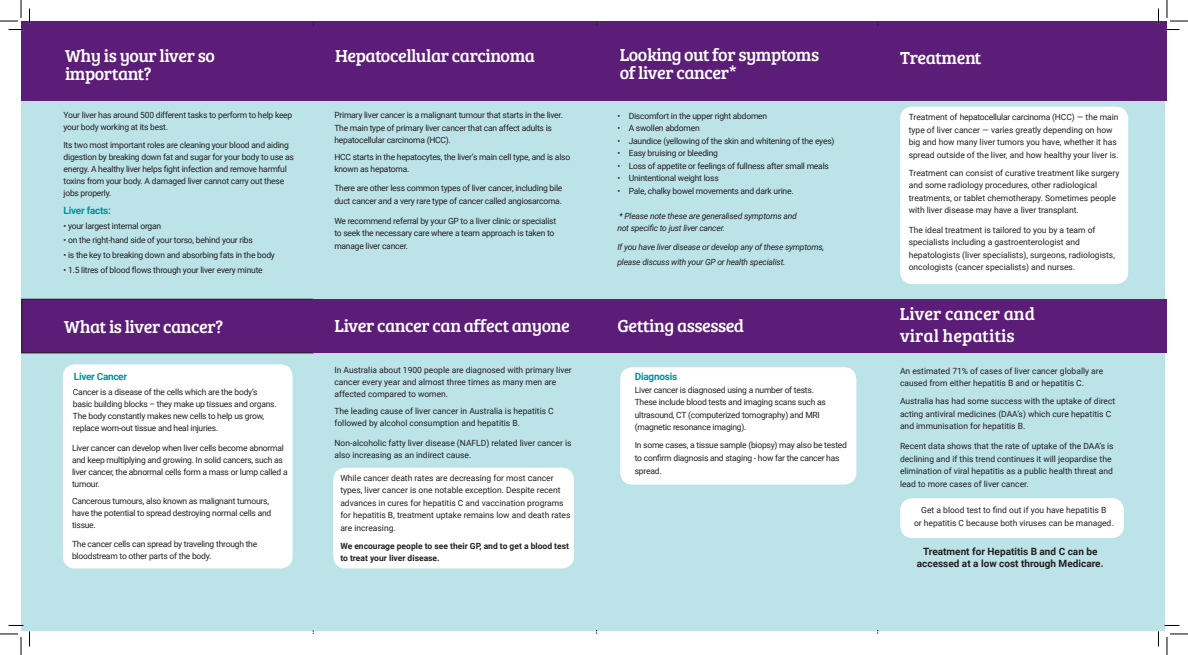
<style>
.page{position:relative;width:1188px;height:655px;background:#fff}
.page>*{position:absolute;margin:0;border:0;box-sizing:border-box;transform-origin:0 0}
.t1{font:18px/18px "Bree Serif";letter-spacing:-.025em;color:#fff}
.t2{font:18px "Bree Serif";color:#fff}
.t3{font:700 10px "Roboto";color:#231f20}
.t4{font:700 10px "Roboto";letter-spacing:-.025em;color:#00939b}
.t5{font:8.5px/12.5px "Roboto";letter-spacing:-.025em;color:#231f20}
.t6{font:8.5px/12.5px "Roboto";color:#231f20}
.t7{font:italic 8.5px/14.4px "Roboto";letter-spacing:-.025em;color:#231f20}
.t8{font:700 8.5px/12.5px "Roboto";color:#231f20}
</style>
<div class="page">
<div style="left:21px;top:98px;width:1143px;height:532px;background:#bbe3e8"></div>
<div style="left:21px;top:21px;width:1145px;height:79px;background:#5c1d78"></div>
<div style="left:63px;top:364px;width:229px;height:204px;background:#fff;border-radius:12px"></div>
<div style="left:22px;top:299px;width:291px;height:54px;background:#5c1d78"></div>
<div style="left:22px;top:299px;width:291px;height:54px;border:1px solid #231f20"></div>
<div style="left:620px;top:367px;width:236px;height:117px;background:#fff;border-radius:12px"></div>
<div style="left:900px;top:107px;width:227px;height:177px;background:#fff;border-radius:12px"></div>
<div style="left:312px;top:299px;width:285px;height:54px;background:#5c1d78"></div>
<div style="left:877px;top:299px;width:289px;height:54px;background:#5c1d78"></div>
<div style="left:591px;top:299px;width:291px;height:54px;background:#5c1d78"></div>
<div style="left:333px;top:467px;width:241px;height:101px;background:#fff;border-radius:12px"></div>
<div style="left:900px;top:498px;width:223px;height:40px;background:#fff;border-radius:12px"></div>
<svg style="left:0;top:0;width:30px;height:30px"></svg>
<svg style="left:0;top:625px;width:30px;height:29px"></svg>
<svg style="left:1157px;top:0;width:30px;height:30px"></svg>
<svg style="left:1157px;top:624px;width:30px;height:30px"></svg>
<p class="t1" style="left:65px;top:45px;width:151px">Why is your liver so important?</p>
<p class="t5" style="left:64px;top:109px;width:230px;line-height:12px">Your liver has around 500 different tasks to perform to help keep your body working at its best.</p>
<p class="t5" style="left:64px;top:138px;width:232px;line-height:12px">Its two most important roles are cleaning your blood and aiding digestion by breaking down fat and sugar for your body to use as energy. A healthy liver helps fight infection and remove harmful toxins from your body. A damaged liver cannot carry out these jobs properly.</p>
<p class="t4" style="left:64px;top:203px;width:49px">Liver facts:</p>
<p class="t5" style="left:64px;top:219px;width:99px">• your largest internal organ</p>
<p class="t5" style="left:64px;top:234px;width:191px">• on the right-hand side of your torso, behind your ribs</p>
<p class="t5" style="left:64px;top:248px;width:213px">• is the key to breaking down and absorbing fats in the body</p>
<p class="t5" style="left:64px;top:263px;width:201px">• 1.5 litres of blood flows through your liver every minute</p>
<p class="t1" style="left:64px;top:316px;width:160px">What is liver cancer?</p>
<p class="t4" style="left:74px;top:369px;width:55px">Liver Cancer</p>
<p class="t5" style="left:73px;top:385px;width:205px;line-height:12.2px">Cancer is a disease of the cells which are the body’s basic building blocks – they make up tissues and organs.<br>The body constantly makes new cells to help us grow, replace worn-out tissue and heal injuries.</p>
<p class="t5" style="left:72px;top:441px;width:217px;line-height:12px">Liver cancer can develop when liver cells become abnormal and keep multiplying and growing. In solid cancers, such as liver cancer, the abnormal cells form a mass or lump called a tumour.</p>
<p class="t5" style="left:72px;top:494px;width:198px">Cancerous tumours, also known as malignant tumours,</p>
<p class="t5" style="left:72px;top:506px;width:201px;line-height:12px">have the potential to spread destroying normal cells and tissue.</p>
<p class="t5" style="left:72px;top:537px;width:187px;line-height:12px">The cancer cells can spread by traveling through the bloodstream to other parts of the body.</p>
<p class="t1" style="left:619px;top:45px;width:201px">Looking out for symptoms of liver cancer*</p>
<p class="t1" style="left:335px;top:45px;width:201px">Hepatocellular carcinoma</p>
<p class="t1" style="left:900px;top:48px;width:83px">Treatment</p>
<p class="t5" style="left:334px;top:109px;width:230px">Primary liver cancer is a malignant tumour that starts in the liver.<br>The main type of primary liver cancer that can affect adults is hepatocellular carcinoma (HCC).</p>
<p class="t5" style="left:334px;top:150px;width:237px">HCC starts in the hepatocytes, the liver’s main cell type, and is also known as hepatoma.</p>
<p class="t5" style="left:334px;top:182px;width:229px">There are other less common types of liver cancer, including bile duct cancer and a very rare type of cancer called angiosarcoma.</p>
<p class="t5" style="left:334px;top:214px;width:223px">We recommend referral by your GP to a liver clinic or specialist to seek the necessary care where a team approach is taken to manage liver cancer.</p>
<p class="t1" style="left:334px;top:315px;width:237px">Liver cancer can affect anyone</p>
<p class="t6" style="left:334px;top:363px;width:239px;line-height:12px">In Australia about 1900 people are diagnosed with primary liver cancer every year and almost three times as many men are</p>
<p class="t6" style="left:334px;top:387px;width:115px">affected compared to women.</p>
<p class="t6" style="left:334px;top:404px;width:221px;line-height:12px">The leading cause of liver cancer in Australia is hepatitis C followed by alcohol consumption and hepatitis B.</p>
<p class="t6" style="left:334px;top:436px;width:238px;line-height:12px">Non-alcoholic fatty liver disease (NAFLD) related liver cancer is also increasing as an indirect cause.</p>
<p class="t6" style="left:340px;top:471px;width:231px">While cancer death rates are decreasing for most Cancer types, liver cancer is one notable exception. Despite recent advances in cures for hepatitis C and vaccination programs for hepatitis B, treatment uptake remains low and death rates are increasing.</p>
<p class="t8" style="left:340px;top:539px;width:230px">We encourage people to see their GP, and to get a blood test to treat your liver disease.</p>
<p class="t5" style="left:617px;top:109px;width:151px">• Discomfort in the upper right abdomen</p>
<p class="t5" style="left:617px;top:121px;width:84px">• A swollen abdomen</p>
<p class="t5" style="left:617px;top:134px;width:218px">• Jaundice (yellowing of the skin and whitening of the eyes)</p>
<p class="t5" style="left:617px;top:146px;width:102px">• Easy bruising or bleeding</p>
<p class="t5" style="left:617px;top:159px;width:213px">• Loss of appetite or feelings of fullness after small meals</p>
<p class="t5" style="left:617px;top:171px;width:103px">• Unintentional weight loss</p>
<p class="t5" style="left:617px;top:184px;width:178px">• Pale, chalky bowel movements and dark urine.</p>
<p class="t7" style="left:619px;top:208px;width:179px">* Please note these are generalised symptoms and</p>
<p class="t7" style="left:617px;top:220px;width:109px">not specific to just liver cancer.</p>
<p class="t7" style="left:617px;top:239px;width:208px">If you have liver disease or develop any of these symptoms, please discuss with your GP or health specialist.</p>
<p class="t1" style="left:617px;top:315px;width:128px">Getting assessed</p>
<p class="t4" style="left:634px;top:369px;width:44px">Diagnosis</p>
<p class="t5" style="left:634px;top:383px;width:193px">Liver cancer is diagnosed using a number of tests.<br>These include blood tests and imaging scans such as ultrasound, CT (computerized tomography) and MRI (magnetic resonance imaging).</p>
<p class="t5" style="left:634px;top:438px;width:214px">In some cases, a tissue sample (biopsy) may also be tested to confirm diagnosis and staging - how far the cancer has spread.</p>
<p class="t6" style="left:908px;top:111px;width:211px">Treatment of hepatocellular carcinoma (HCC) — the main type of liver cancer — varies greatly depending on how big and how many liver tumors you have, whether it has spread outside of the liver, and how healthy your liver is.</p>
<p class="t6" style="left:908px;top:166px;width:212px">Treatment can consist of curative treatment like surgery and some radiology procedures, other radiological</p>
<p class="t6" style="left:908px;top:191px;width:208px">treatments, or tablet chemotherapy. Sometimes people with liver disease may have a liver transplant.</p>
<p class="t6" style="left:908px;top:223px;width:188px">The ideal treatment is tailored to you by a team of</p>
<p class="t6" style="left:908px;top:236px;width:173px">specialists including a gastroenterologist and</p>
<p class="t6" style="left:908px;top:248px;width:208px">hepatologists (liver specialists), surgeons, radiologists, oncologists (cancer specialists) and nurses.</p>
<p class="t2" style="left:899px;top:300px;width:137px">Liver cancer and</p>
<p class="t2" style="left:899px;top:322px;width:116px">viral hepatitis</p>
<p class="t6" style="left:899px;top:364px;width:205px;line-height:12px">An estimated 71% of cases of liver cancer globally are caused from either hepatitis B and or hepatitis C.</p>
<p class="t6" style="left:899px;top:394px;width:217px">Australia has had some success with the uptake of direct acting antiviral medicines (DAA’s) which cure hepatitis C and immunisation for hepatitis B.</p>
<p class="t6" style="left:899px;top:439px;width:215px">Recent data shows that the rate of uptake of the DAA’s is declining and if this trend continues it will jeopardise the elimination of viral hepatitis as a public health threat and lead to more cases of liver cancer.</p>
<p class="t6" style="left:921px;top:503px;width:186px">Get a blood test to find out if you have hepatitis B</p>
<p class="t6" style="left:913px;top:515px;width:201px">or hepatitis C because both viruses can be managed.</p>
<p class="t3" style="left:922px;top:544px;width:176px">Treatment for Hepatitis B and C can be</p>
<p class="t3" style="left:916px;top:556px;width:188px">accessed at a low cost through Medicare.</p>
</div>
